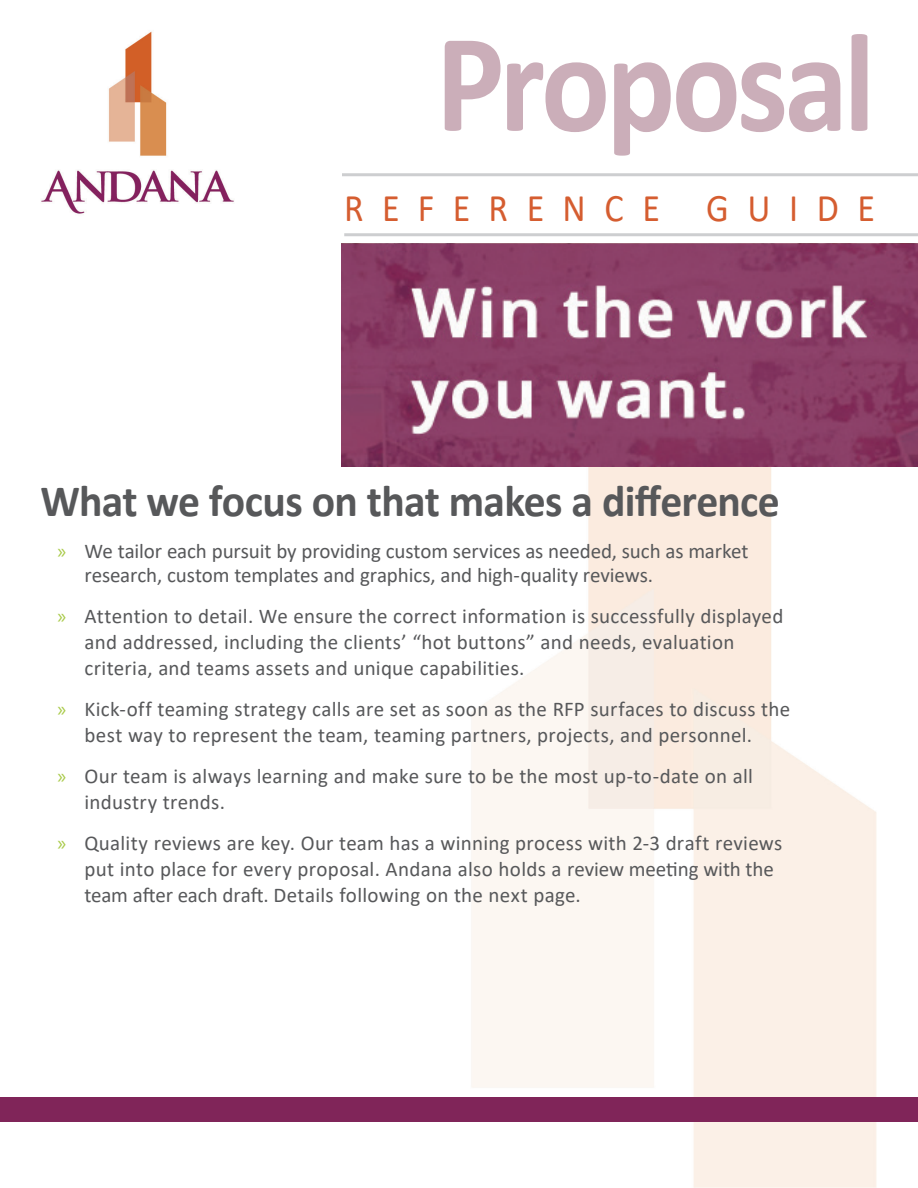
<style>
.page{position:relative;width:918px;height:1188px;background:#fff}
.page>*{position:absolute;margin:0;border:0;box-sizing:border-box;transform-origin:0 0}
.t1{font:700 141.9px "Calibri";letter-spacing:-.03em;color:#cbaeb9;scale:.91 1}
.Subhead_2{font:700 45px "Calibri";letter-spacing:-.02em;color:#57585a}
.t2{font:39.3px "Calibri";letter-spacing:.515em;color:#d55d30;scale:.92 1}
.t3{font:21px/26.1px "Calibri";letter-spacing:.01em;color:#57585a}
.s1{font-family:"Myriad Pro";color:#a8ca47}
</style>
<div class="page">
<img style="left:41px;top:31px;width:877px;height:1157px">
<div style="left:0;top:1097px;width:918px;height:25px;background:#802559"></div>
<img style="left:342px;top:244px;width:576px;height:222px">
<hr style="left:344px;top:233px;width:574px;height:3px;background:#cdced0">
<hr style="left:342px;top:173px;width:576px;height:3px;background:#cdced0">
<p class="t1" style="left:436px;top:-17px;width:484px">Proposal</p>
<p class="t2" style="left:344px;top:180px;width:579px">REFERENCE GUIDE</p>
<p class="Subhead_2" style="left:40px;top:470px;width:741px">What we focus on that makes a difference</p>
<p class="t3" style="left:85px;top:539px;width:665px;line-height:24px;text-indent:-27px"><span class="s1">»</span> We tailor each pursuit by providing custom services as needed, such as market research, custom templates and graphics, and high-quality reviews.</p>
<p class="t3" style="left:85px;top:603px;width:700px;text-indent:-27px"><span class="s1">»</span> Attention to detail. We ensure the correct information is successfully displayed and addressed, including the clients’ “hot buttons” and needs, evaluation criteria, and teams assets and unique capabilities.</p>
<p class="t3" style="left:58px;top:696px;width:734px;text-align:center"><span class="s1">»</span> Kick-off teaming strategy calls are set as soon as the RFP surfaces to discuss the best way to represent the team, teaming partners, projects, and personnel.</p>
<p class="t3" style="left:85px;top:762px;width:670px;text-indent:-27px"><span class="s1">»</span> Our team is always learning and make sure to be the most up-to-date on all industry trends.</p>
<p class="t3" style="left:85px;top:829px;width:699px;text-indent:-27px"><span class="s1">»</span> Quality reviews are key. Our team has a winning process with 2-3 draft reviews put into place for every proposal. Andana also holds a review meeting with the team after each draft. Details following on the next page.</p>
</div>
